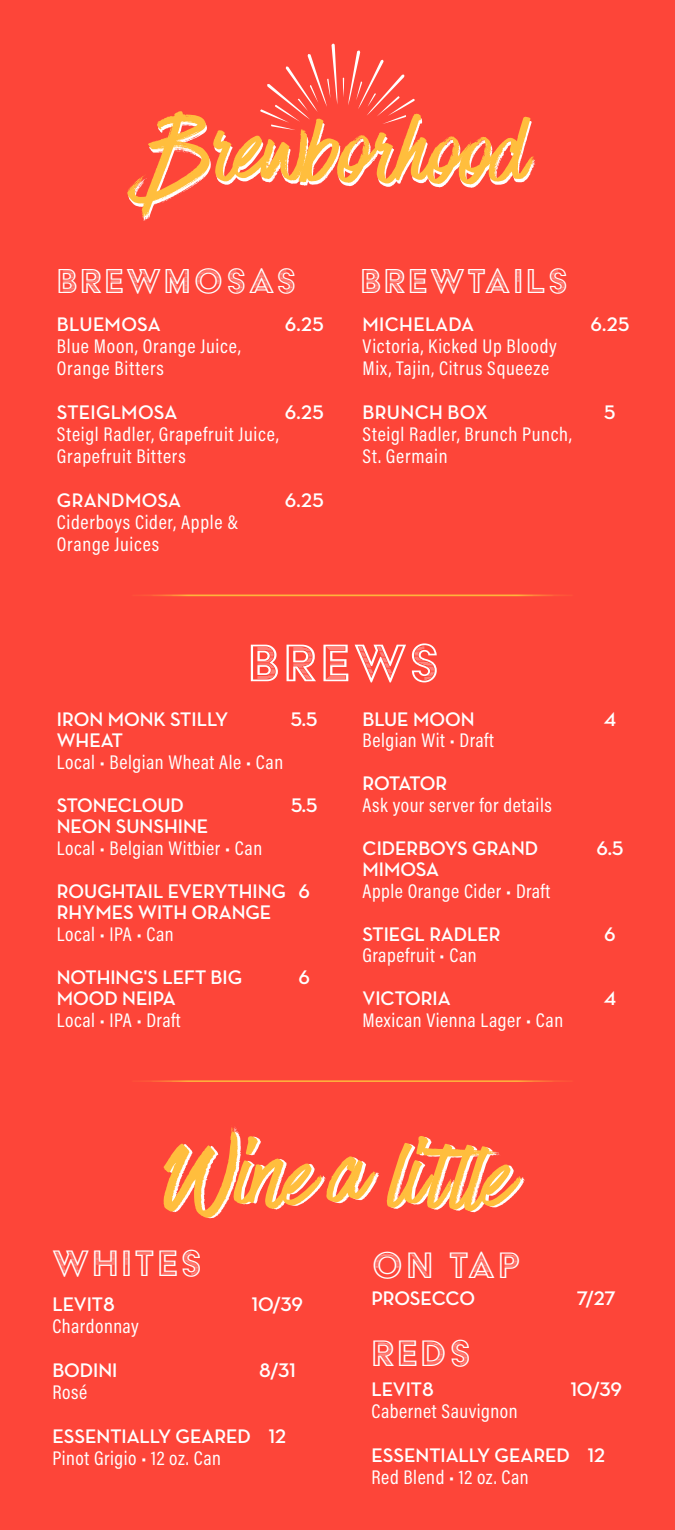
<style>
.page{position:relative;width:675px;height:1530px;background:#fd4539}
.page>*{position:absolute;margin:0;border:0;box-sizing:border-box;transform-origin:0 0}
.t1{font:110.5px "Have Heart One";color:#fff}
.t2{font:110.25px "Have Heart One";color:#fff}
.t3{font:61px "Acier BAT Text Gris";letter-spacing:.07em;color:#fff}
.t4{font:42.5px "Acier BAT Text Gris";letter-spacing:.07em;color:#fff}
.t5{font:40px "Acier BAT Text Gris";letter-spacing:.07em;color:#fff}
.t6{font:20px/22px "Acumin Pro Cond";letter-spacing:.03em;color:#fff}
.t7{font:700 20px/21.5px "Neutraface Display";color:#fff}
.t8{font:700 20px "Neutraface Display";letter-spacing:.02em;color:#fff}
.t9{font:700 20px "Neutraface Display";letter-spacing:-.04em;color:#fff}
.s1{color:#ffbe3d}
</style>
<div class="page">
<svg style="left:260px;top:44px;width:155px;height:86px"></svg>
<hr style="left:115px;top:1080px;width:475px;height:2px;background:#ffbe3d">
<hr style="left:115px;top:594px;width:475px;height:2px;background:#ffbe3d">
<h1 class="t1" style="left:151px;top:91px;width:378px;rotate:1deg">Brewborhood</h1>
<h3 class="t5" style="left:57px;top:260px;width:241px">BREWMOSAS</h3>
<h3 class="t5" style="left:360px;top:260px;width:209px">BREWTAILS</h3>
<p class="t7" style="left:57px;top:314px;width:106px">BLUEMOSA</p>
<p class="t7" style="left:285px;top:314px;width:40px">6.25</p>
<p class="t6" style="left:57px;top:335px;width:185px">Blue Moon, Orange Juice,<br>Orange Bitters</p>
<p class="t7" style="left:57px;top:402px;width:122px">STEIGLMOSA</p>
<p class="t7" style="left:285px;top:402px;width:40px">6.25</p>
<p class="t6" style="left:57px;top:423px;width:224px">Steigl Radler, Grapefruit Juice,<br>Grapefruit Bitters</p>
<p class="t8" style="left:57px;top:489px;width:126px">GRANDMOSA</p>
<p class="t7" style="left:285px;top:490px;width:40px">6.25</p>
<p class="t6" style="left:57px;top:511px;width:183px">Ciderboys Cider, Apple &amp;<br>Orange Juices</p>
<p class="t7" style="left:362px;top:314px;width:113px">MICHELADA</p>
<p class="t7" style="left:591px;top:314px;width:40px">6.25</p>
<p class="t6" style="left:362px;top:335px;width:196px">Victoria, Kicked Up Bloody<br>Mix, Tajin, Citrus Squeeze</p>
<p class="t8" style="left:362px;top:401px;width:127px">BRUNCH BOX</p>
<p class="t7" style="left:604px;top:402px;width:13px">5</p>
<p class="t6" style="left:362px;top:423px;width:211px">Steigl Radler, Brunch Punch,<br>St. Germain</p>
<h3 class="t3" style="left:248px;top:631px;width:193px">BREWS</h3>
<p class="t7" style="left:57px;top:709px;width:173px">IRON MONK STILLY</p>
<p class="t7" style="left:291px;top:709px;width:28px">5.5</p>
<p class="t7" style="left:57px;top:730px;width:68px">WHEAT</p>
<p class="t6" style="left:57px;top:751px;width:228px">Local • Belgian Wheat Ale • Can</p>
<p class="t7" style="left:57px;top:795px;width:129px">STONECLOUD</p>
<p class="t7" style="left:291px;top:795px;width:28px">5.5</p>
<p class="t7" style="left:57px;top:816px;width:153px">NEON SUNSHINE</p>
<p class="t6" style="left:57px;top:837px;width:207px">Local • Belgian Witbier • Can</p>
<p class="t7" style="left:57px;top:881px;width:255px">ROUGHTAIL EVERYTHING 6<br>RHYMES WITH ORANGE</p>
<p class="t6" style="left:57px;top:923px;width:119px">Local • IPA • Can</p>
<p class="t7" style="left:57px;top:967px;width:187px">NOTHING'S LEFT BIG</p>
<p class="t7" style="left:299px;top:967px;width:13px">6</p>
<p class="t7" style="left:57px;top:988px;width:120px">MOOD NEIPA</p>
<p class="t6" style="left:57px;top:1009px;width:125px">Local • IPA • Draft</p>
<p class="t7" style="left:362px;top:709px;width:114px">BLUE MOON</p>
<p class="t7" style="left:604px;top:709px;width:14px">4</p>
<p class="t6" style="left:362px;top:729px;width:133px">Belgian Wit • Draft</p>
<p class="t9" style="left:362px;top:772px;width:86px">ROTATOR</p>
<p class="t6" style="left:362px;top:794px;width:191px">Ask your server for details</p>
<p class="t7" style="left:362px;top:838px;width:177px">CIDERBOYS GRAND</p>
<p class="t7" style="left:597px;top:838px;width:28px">6.5</p>
<p class="t7" style="left:362px;top:859px;width:78px">MIMOSA</p>
<p class="t6" style="left:362px;top:880px;width:189px">Apple Orange Cider • Draft</p>
<p class="t7" style="left:362px;top:924px;width:140px">STIEGL RADLER</p>
<p class="t7" style="left:604px;top:924px;width:13px">6</p>
<p class="t6" style="left:362px;top:944px;width:116px">Grapefruit • Can</p>
<p class="t7" style="left:362px;top:988px;width:90px">VICTORIA</p>
<p class="t7" style="left:604px;top:988px;width:14px">4</p>
<p class="t6" style="left:362px;top:1009px;width:202px">Mexican Vienna Lager • Can</p>
<h2 class="t2" style="left:166px;top:1102px;width:351px;rotate:3deg"><span class="s1">Wine</span> a little</h2>
<h3 class="t4" style="left:52px;top:1241px;width:151px">WHITES</h3>
<h3 class="t4" style="left:371px;top:1242px;width:151px">ON TAP</h3>
<p class="t7" style="left:371px;top:1288px;width:105px">PROSECCO</p>
<p class="t7" style="left:577px;top:1288px;width:40px">7/27</p>
<p class="t7" style="left:52px;top:1294px;width:64px">LEVIT8</p>
<p class="t7" style="left:252px;top:1294px;width:53px">10/39</p>
<p class="t6" style="left:52px;top:1315px;width:88px">Chardonnay</p>
<p class="t7" style="left:52px;top:1360px;width:67px">BODINI</p>
<p class="t7" style="left:259px;top:1360px;width:38px">8/31</p>
<p class="t6" style="left:52px;top:1381px;width:36px">Rosé</p>
<p class="t7" style="left:52px;top:1426px;width:235px">ESSENTIALLY GEARED 12</p>
<p class="t6" style="left:52px;top:1447px;width:170px">Pinot Grigio • 12 oz. Can</p>
<h3 class="t4" style="left:371px;top:1330px;width:101px">REDS</h3>
<p class="t7" style="left:371px;top:1379px;width:64px">LEVIT8</p>
<p class="t7" style="left:571px;top:1379px;width:53px">10/39</p>
<p class="t6" style="left:371px;top:1400px;width:148px">Cabernet Sauvignon</p>
<p class="t7" style="left:371px;top:1445px;width:235px">ESSENTIALLY GEARED 12</p>
<p class="t6" style="left:371px;top:1466px;width:159px">Red Blend • 12 oz. Can</p>
</div>
